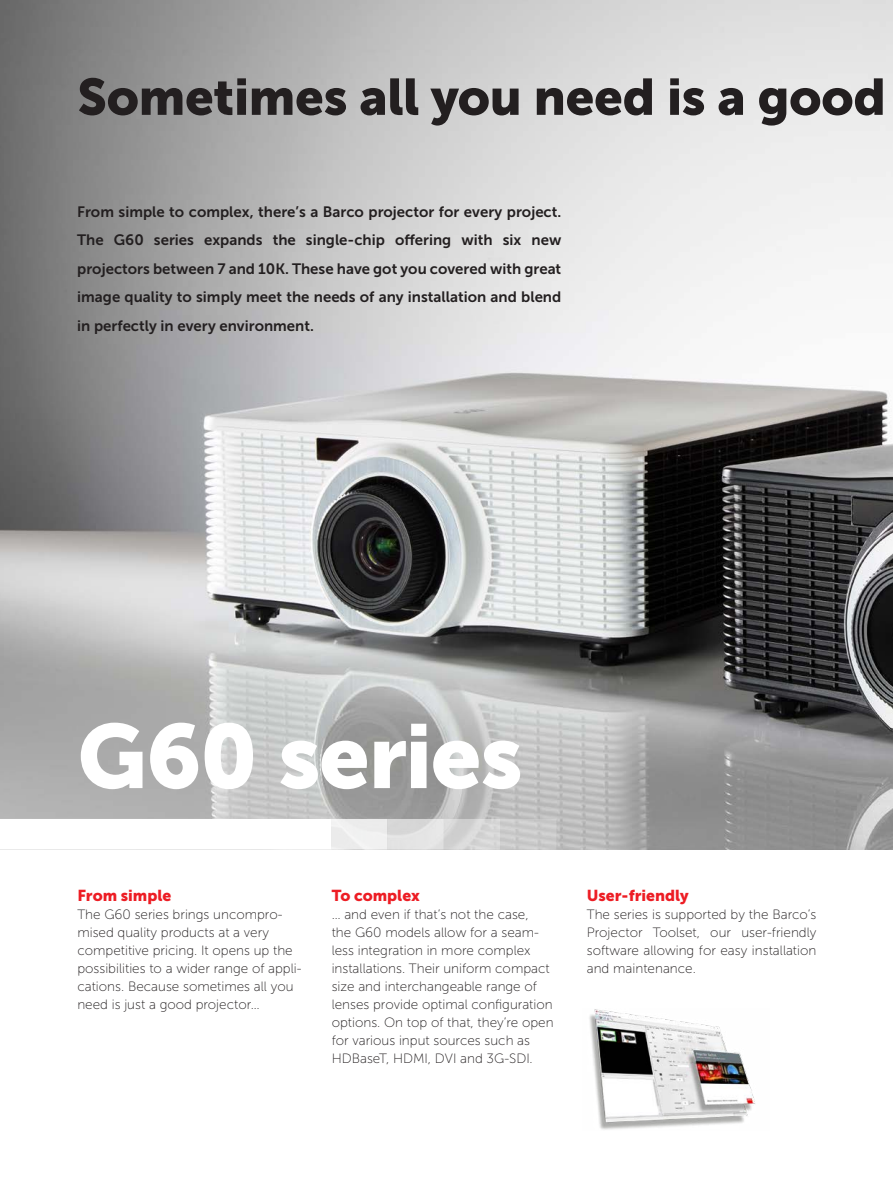
<style>
.page{position:relative;width:893px;height:1187px;background:#fff}
.page>*{position:absolute;margin:0;border:0;box-sizing:border-box;transform-origin:0 0}
.t1{font:90px "Museo Sans 900";letter-spacing:-.015em;color:#fff}
.t2{font:51px "Museo Sans 900";letter-spacing:-.005em;color:#231f20}
.t3{font:15.75px "Museo Sans 900";color:#ed1d24}
.t4{font:15px/28.5px "Museo Sans 700";color:#231f20;text-align:justify}
.t5{font:13.5px/18px "Museo Sans 100";color:#231f20}
</style>
<div class="page">
<img style="left:0;top:0;width:893px;height:849px">
<svg style="left:0;top:818px;width:556px;height:31px"></svg>
<img style="left:589px;top:1009px;width:166px;height:121px">
<h2 class="t2" style="left:77px;top:68px;width:810px">Sometimes all you need is a good</h2>
<p class="t4" style="left:77px;top:197px;width:486px">From simple to complex, there’s a Barco projector for every project.<br>The G60 series expands the single-chip offering with six new projectors between 7 and 10K. These have got you covered with great image quality to simply meet the needs of any installation and blend in perfectly in every environment.</p>
<h1 class="t1" style="left:78px;top:705px;width:447px">G60 series</h1>
<p class="t3" style="left:77px;top:886px;width:96px">From simple</p>
<p class="t5" style="left:77px;top:905px;width:226px">The G60 series brings uncompro&shy;mised quality products at a very competitive pricing. It opens up the possibilities to a wider range of appli&shy;cations. Because sometimes all you need is just a good projector…</p>
<p class="t3" style="left:332px;top:886px;width:90px">To complex</p>
<p class="t5" style="left:332px;top:905px;width:223px">… and even if that’s not the case,<br>the G60 models allow for a seam&shy;less integration in more complex installations. Their uniform compact size and interchangeable range of lenses provide optimal configuration options. On top of that, they’re open for various input sources such as HDBaseT, HDMI, DVI and 3G-SDI.</p>
<p class="t3" style="left:587px;top:886px;width:104px">User-friendly</p>
<p class="t5" style="left:587px;top:905px;width:231px;text-align:justify">The series is supported by the Barco’s Projector Toolset, our user-friendly software allowing for easy installation and maintenance.</p>
</div>
